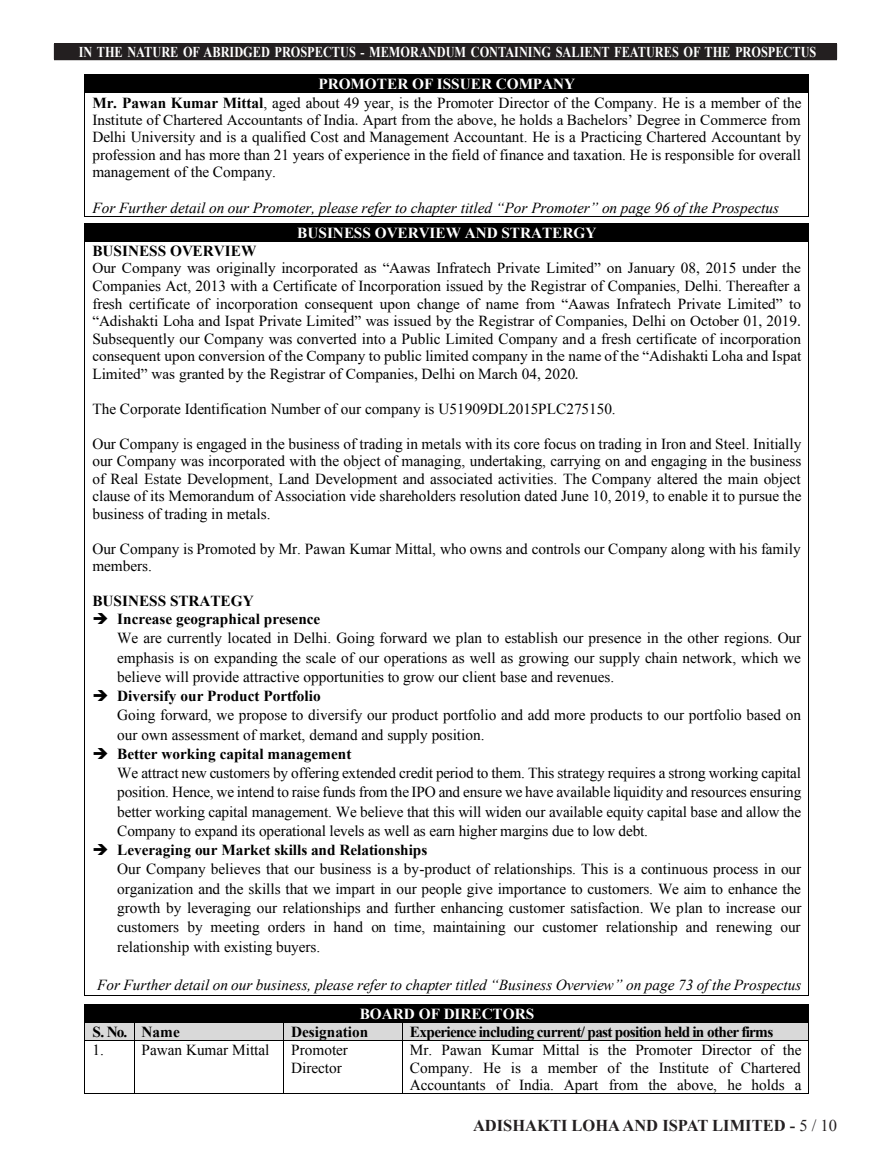
<style>
.page{position:relative;width:891px;height:1161px;background:#fff}
.page>*{position:absolute;margin:0;border:0;box-sizing:border-box;transform-origin:0 0}
.t1{font:700 16.5px "Times New Roman";color:#231f20}
.t2{font:15.3px/17.5px "Times New Roman";color:#000}
.t3{font:italic 15.3px/25.2px "Times New Roman";color:#000}
.t4{font:700 15.3px "Times New Roman";letter-spacing:-.035em;color:#000}
.t5{font:700 15.3px "Times New Roman";color:#000}
.t6{font:700 15px "Times New Roman";color:#fff;scale:.82 1}
.s1{font-weight:700;color:#fff}
.s2{font-weight:700}
.s3{font-weight:700;font-style:normal;color:#fff}
.s4{font-weight:400}
</style>
<div class="page">
<div style="left:54px;top:44px;width:783px;height:16px;background:#231f20"></div>
<hr style="left:54px;top:43px;width:783px;height:1px;background:#231f20">
<div style="left:92px;top:75px;width:709px;height:18px;background:#000"></div>
<hr style="left:85px;top:74px;width:723px;height:1px;background:#000">
<svg style="left:84px;top:74px;width:1px;height:19px"></svg>
<hr style="left:85px;top:93px;width:723px;height:1px;background:#000">
<svg style="left:808px;top:74px;width:1px;height:19px"></svg>
<hr style="left:84px;top:93px;width:1px;height:123px;background:#000">
<hr style="left:85px;top:216px;width:723px;height:1px;background:#000">
<hr style="left:808px;top:93px;width:1px;height:123px;background:#000">
<div style="left:92px;top:224px;width:709px;height:17px;background:#000"></div>
<hr style="left:85px;top:223px;width:723px;height:1px;background:#000">
<svg style="left:84px;top:223px;width:1px;height:19px"></svg>
<hr style="left:85px;top:241px;width:723px;height:1px;background:#000">
<svg style="left:808px;top:223px;width:1px;height:19px"></svg>
<hr style="left:84px;top:242px;width:1px;height:753px;background:#000">
<hr style="left:85px;top:995px;width:723px;height:1px;background:#000">
<hr style="left:808px;top:242px;width:1px;height:753px;background:#000">
<div style="left:92px;top:1004px;width:709px;height:18px;background:#000"></div>
<hr style="left:85px;top:1004px;width:723px;height:1px;background:#000">
<div style="left:85px;top:1023px;width:49px;height:17px;background:#d9d9d9"></div>
<div style="left:135px;top:1023px;width:149px;height:17px;background:#d9d9d9"></div>
<div style="left:284px;top:1023px;width:118px;height:17px;background:#d9d9d9"></div>
<div style="left:403px;top:1023px;width:405px;height:17px;background:#d9d9d9"></div>
<hr style="left:85px;top:1022px;width:49px;height:1px;background:#000">
<hr style="left:135px;top:1022px;width:149px;height:1px;background:#000">
<hr style="left:284px;top:1022px;width:118px;height:1px;background:#000">
<hr style="left:403px;top:1022px;width:405px;height:1px;background:#000">
<svg style="left:84px;top:1004px;width:1px;height:37px"></svg>
<hr style="left:85px;top:1040px;width:49px;height:1px;background:#000">
<svg style="left:134px;top:1022px;width:1px;height:19px"></svg>
<hr style="left:135px;top:1040px;width:149px;height:1px;background:#000">
<hr style="left:284px;top:1040px;width:118px;height:1px;background:#000">
<svg style="left:402px;top:1022px;width:1px;height:19px"></svg>
<hr style="left:403px;top:1040px;width:405px;height:1px;background:#000">
<svg style="left:808px;top:1004px;width:1px;height:37px"></svg>
<hr style="left:84px;top:1041px;width:1px;height:52px;background:#000">
<hr style="left:85px;top:1093px;width:49px;height:1px;background:#000">
<hr style="left:134px;top:1041px;width:1px;height:52px;background:#000">
<hr style="left:135px;top:1093px;width:149px;height:1px;background:#000">
<hr style="left:284px;top:1041px;width:1px;height:52px;background:#000">
<hr style="left:284px;top:1093px;width:118px;height:1px;background:#000">
<hr style="left:402px;top:1041px;width:1px;height:52px;background:#000">
<hr style="left:403px;top:1093px;width:405px;height:1px;background:#000">
<hr style="left:808px;top:1041px;width:1px;height:52px;background:#000">
<p class="t6" style="left:79px;top:41px;width:901px">IN THE NATURE OF ABRIDGED PROSPECTUS - MEMORANDUM CONTAINING SALIENT FEATURES OF THE PROSPECTUS</p>
<p class="t2" style="left:92px;top:75px;width:711px;text-indent:226px"><span class="s1">PROMOTER OF ISSUER COMPANY<br></span><span class="s2">Mr. Pawan Kumar Mittal</span>, aged about 49 year, is the Promoter Director of the Company. He is a member of the Institute of Chartered Accountants of India. Apart from the above, he holds a Bachelors’ Degree in Commerce from Delhi University and is a qualified Cost and Management Accountant. He is a Practicing Chartered Accountant by profession and has more than 21 years of experience in the field of finance and taxation. He is responsible for overall management of the Company.</p>
<p class="t3" style="left:297px;top:194px;width:483px;text-indent:-205px">For Further detail on our Promoter, please refer to chapter titled “Por Promoter” on page 96 of the Prospectus<br><span class="s3">BUSINESS OVERVIEW AND STRATERGY</span></p>
<p class="t2" style="left:92px;top:242px;width:710px"><span class="s2">BUSINESS OVERVIEW<br></span>Our Company was originally incorporated as “Aawas Infratech Private Limited” on January 08, 2015 under the Companies Act, 2013 with a Certificate of Incorporation issued by the Registrar of Companies, Delhi. Thereafter a fresh certificate of incorporation consequent upon change of name from “Aawas Infratech Private Limited” to “Adishakti Loha and Ispat Private Limited” was issued by the Registrar of Companies, Delhi on October 01, 2019.<br>Subsequently our Company was converted into a Public Limited Company and a fresh certificate of incorporation consequent upon conversion of the Company to public limited company in the name of the “Adishakti Loha and Ispat Limited” was granted by the Registrar of Companies, Delhi on March 04, 2020.</p>
<p class="t2" style="left:92px;top:400px;width:525px">The Corporate Identification Number of our company is U51909DL2015PLC275150.</p>
<p class="t2" style="left:92px;top:434px;width:711px;text-align:justify">Our Company is engaged in the business of trading in metals with its core focus on trading in Iron and Steel. Initially our Company was incorporated with the object of managing, undertaking, carrying on and engaging in the business of Real Estate Development, Land Development and associated activities. The Company altered the main object clause of its Memorandum of Association vide shareholders resolution dated June 10, 2019, to enable it to pursue the business of trading in metals.</p>
<p class="t2" style="left:92px;top:540px;width:710px">Our Company is Promoted by Mr. Pawan Kumar Mittal, who owns and controls our Company along with his family members.</p>
<p class="t5" style="left:92px;top:591px;width:163px">BUSINESS STRATEGY</p>
<p class="t2" style="left:117px;top:609px;width:686px;line-height:19.4px;text-indent:-25px">➔ <span class="s2">Increase geographical presence<br></span>We are currently located in Delhi. Going forward we plan to establish our presence in the other regions. Our emphasis is on expanding the scale of our operations as well as growing our supply chain network, which we believe will provide attractive opportunities to grow our client base and revenues.</p>
<p class="t2" style="left:117px;top:686px;width:685px;line-height:19.2px;text-indent:-25px">➔ <span class="s2">Diversify our Product Portfolio<br></span>Going forward, we propose to diversify our product portfolio and add more products to our portfolio based on our own assessment of market, demand and supply position.</p>
<p class="t2" style="left:117px;top:744px;width:686px;line-height:19.2px;text-indent:-25px">➔ <span class="s2">Better working capital management<br></span>We attract new customers by offering extended credit period to them. This strategy requires a strong working capital position. Hence, we intend to raise funds from the IPO and ensure we have available liquidity and resources ensuring better working capital management. We believe that this will widen our available equity capital base and allow the Company to expand its operational levels as well as earn higher margins due to low debt.</p>
<p class="t2" style="left:117px;top:840px;width:686px;line-height:19.4px;text-indent:-25px">➔ <span class="s2">Leveraging our Market skills and Relationships<br></span>Our Company believes that our business is a by-product of relationships. This is a continuous process in our organization and the skills that we impart in our people give importance to customers. We aim to enhance the growth by leveraging our relationships and further enhancing customer satisfaction. We plan to increase our customers by meeting orders in hand on time, maintaining our customer relationship and renewing our relationship with existing buyers.</p>
<p class="t3" style="left:97px;top:970px;width:706px;line-height:28.7px;text-align:center">For Further detail on our business, please refer to chapter titled “Business Overview” on page 73 of the Prospectus<br><span class="s3">BOARD OF DIRECTORS</span></p>
<p class="t4" style="left:92px;top:1021px;width:89px">S. No. Name</p>
<p class="t5" style="left:291px;top:1021px;width:79px">Designation</p>
<p class="t4" style="left:410px;top:1021px;width:365px">Experience including current/ past position held in other firms</p>
<p class="t2" style="left:92px;top:1041px;width:13px">1.</p>
<p class="t2" style="left:142px;top:1041px;width:129px">Pawan Kumar Mittal</p>
<p class="t2" style="left:291px;top:1041px;width:58px">Promoter<br>Director</p>
<p class="t2" style="left:410px;top:1041px;width:393px;text-align:justify">Mr. Pawan Kumar Mittal is the Promoter Director of the Company. He is a member of the Institute of Chartered Accountants of India. Apart from the above, he holds a</p>
<p class="t1" style="left:473px;top:1114px;width:365px">ADISHAKTI LOHA AND ISPAT LIMITED - <span class="s4">5 / 10</span></p>
</div>
